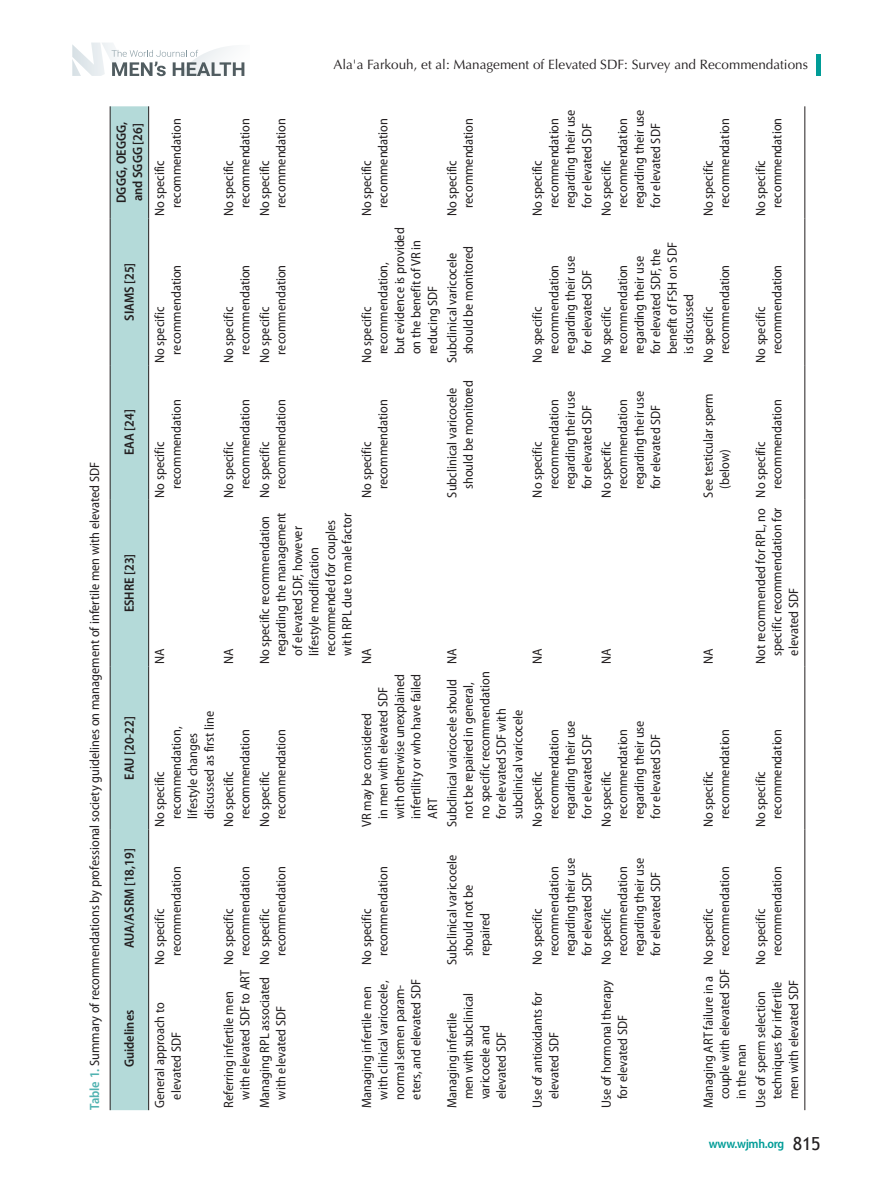
<style>
.page{position:relative;width:893px;height:1191px;background:#fff}
.page>*{position:absolute;margin:0;border:0;box-sizing:border-box;transform-origin:0 0}
.t1{font:semi-condensed 13.5px/16.5px "Myriad Pro";color:#231f20}
.t2{font:600 semi-condensed 13.5px/16.5px "Myriad Pro";color:#231f20}
.t3{font:13.5px "Optima LT Std";color:#231f20}
.t4{font:600 semi-condensed 12.75px "Myriad Pro";letter-spacing:-.025em;color:#009c97}
.s1{font-weight:600;color:#51b3b1}
.s2{font-family:"Trebuchet MS";font-weight:400;font-stretch:normal;font-size:18px;color:#231f20}
</style>
<div class="page">
<div style="left:816px;top:54px;width:5px;height:21px;background:#009c97"></div>
<svg style="left:72px;top:43px;width:173px;height:33px"></svg>
<div style="left:111px;top:106px;width:37px;height:1004px;background:#b4dad9"></div>
<hr style="left:110px;top:967px;width:1px;height:143px;background:#231f20">
<hr style="left:110px;top:829px;width:1px;height:138px;background:#231f20">
<hr style="left:110px;top:666px;width:1px;height:163px;background:#231f20">
<hr style="left:110px;top:500px;width:1px;height:166px;background:#231f20">
<hr style="left:110px;top:365px;width:1px;height:135px;background:#231f20">
<hr style="left:110px;top:218px;width:1px;height:147px;background:#231f20">
<hr style="left:110px;top:106px;width:1px;height:112px;background:#231f20">
<hr style="left:148px;top:967px;width:1px;height:143px;background:#231f20">
<hr style="left:148px;top:829px;width:1px;height:138px;background:#231f20">
<hr style="left:148px;top:666px;width:1px;height:163px;background:#231f20">
<hr style="left:148px;top:500px;width:1px;height:166px;background:#231f20">
<hr style="left:148px;top:365px;width:1px;height:135px;background:#231f20">
<hr style="left:148px;top:218px;width:1px;height:147px;background:#231f20">
<hr style="left:148px;top:106px;width:1px;height:112px;background:#231f20">
<hr style="left:804px;top:967px;width:1px;height:143px;background:#231f20">
<hr style="left:804px;top:829px;width:1px;height:138px;background:#231f20">
<hr style="left:804px;top:666px;width:1px;height:163px;background:#231f20">
<hr style="left:804px;top:500px;width:1px;height:166px;background:#231f20">
<hr style="left:804px;top:365px;width:1px;height:135px;background:#231f20">
<hr style="left:804px;top:218px;width:1px;height:147px;background:#231f20">
<hr style="left:804px;top:106px;width:1px;height:112px;background:#231f20">
<p class="t3" style="left:333px;top:57px;width:476px">Ala'a Farkouh, et al: Management of Elevated SDF: Survey and Recommendations</p>
<p class="t1" style="left:86px;top:1110px;width:649px;rotate:-90deg"><span class="s1">Table 1.</span> Summary of recommendations by professional society guidelines on management of infertile men with elevated SDF</p>
<p class="t2" style="left:113px;top:203px;width:82px;rotate:-90deg">DGGG, OEGGG, and SGGG [26]</p>
<p class="t2" style="left:121px;top:321px;width:60px;rotate:-90deg">SIAMS [25]</p>
<p class="t2" style="left:121px;top:455px;width:47px;rotate:-90deg">EAA [24]</p>
<p class="t2" style="left:121px;top:612px;width:60px;rotate:-90deg">ESHRE [23]</p>
<p class="t2" style="left:121px;top:779px;width:65px;rotate:-90deg">EAU [20-22]</p>
<p class="t2" style="left:121px;top:948px;width:101px;rotate:-90deg">AUA/ASRM [18,19]</p>
<p class="t2" style="left:121px;top:1067px;width:59px;rotate:-90deg">Guidelines</p>
<p class="t1" style="left:151px;top:208px;width:91px;text-indent:-9px;rotate:-90deg">No specific recommendation</p>
<p class="t1" style="left:151px;top:354px;width:91px;text-indent:-9px;rotate:-90deg">No specific recommendation</p>
<p class="t1" style="left:151px;top:489px;width:91px;text-indent:-9px;rotate:-90deg">No specific recommendation</p>
<p class="t1" style="left:220px;top:208px;width:91px;text-indent:-9px;rotate:-90deg">No specific recommendation</p>
<p class="t1" style="left:220px;top:354px;width:91px;text-indent:-9px;rotate:-90deg">No specific recommendation</p>
<p class="t1" style="left:220px;top:489px;width:91px;text-indent:-9px;rotate:-90deg">No specific recommendation</p>
<p class="t1" style="left:151px;top:664px;width:17px;rotate:-90deg">NA</p>
<p class="t1" style="left:220px;top:664px;width:17px;rotate:-90deg">NA</p>
<p class="t1" style="left:151px;top:818px;width:109px;text-indent:-9px;rotate:-90deg">No specific recommendation, lifestyle changes discussed as first line</p>
<p class="t1" style="left:220px;top:818px;width:91px;text-indent:-9px;rotate:-90deg">No specific recommendation</p>
<p class="t1" style="left:256px;top:208px;width:91px;text-indent:-9px;rotate:-90deg">No specific recommendation</p>
<p class="t1" style="left:256px;top:354px;width:91px;text-indent:-9px;rotate:-90deg">No specific recommendation</p>
<p class="t1" style="left:256px;top:489px;width:91px;text-indent:-9px;rotate:-90deg">No specific recommendation</p>
<p class="t1" style="left:256px;top:655px;width:145px;text-indent:-9px;rotate:-90deg">No specific recommendation regarding the management of elevated SDF, however lifestyle modification recommended for couples with RPL due to male factor</p>
<p class="t1" style="left:256px;top:818px;width:91px;text-indent:-9px;rotate:-90deg">No specific recommendation</p>
<p class="t1" style="left:358px;top:208px;width:91px;text-indent:-9px;rotate:-90deg">No specific recommendation</p>
<p class="t1" style="left:443px;top:208px;width:91px;text-indent:-9px;rotate:-90deg">No specific recommendation</p>
<p class="t1" style="left:358px;top:354px;width:129px;text-indent:-9px;rotate:-90deg">No specific recommendation,<br>but evidence is provided on the benefit of VR in reducing SDF</p>
<p class="t1" style="left:443px;top:354px;width:110px;text-indent:-9px;rotate:-90deg">Subclinical varicocele should be monitored</p>
<p class="t1" style="left:358px;top:489px;width:91px;text-indent:-9px;rotate:-90deg">No specific recommendation</p>
<p class="t1" style="left:443px;top:489px;width:110px;text-indent:-9px;rotate:-90deg">Subclinical varicocele should be monitored</p>
<p class="t1" style="left:529px;top:208px;width:100px;text-indent:-9px;rotate:-90deg">No specific recommendation regarding their use for elevated SDF</p>
<p class="t1" style="left:598px;top:208px;width:100px;text-indent:-9px;rotate:-90deg">No specific recommendation regarding their use for elevated SDF</p>
<p class="t1" style="left:529px;top:354px;width:100px;text-indent:-9px;rotate:-90deg">No specific recommendation regarding their use for elevated SDF</p>
<p class="t1" style="left:598px;top:354px;width:114px;text-indent:-9px;rotate:-90deg">No specific recommendation regarding their use for elevated SDF, the benefit of FSH on SDF is discussed</p>
<p class="t1" style="left:529px;top:489px;width:100px;text-indent:-9px;rotate:-90deg">No specific recommendation regarding their use for elevated SDF</p>
<p class="t1" style="left:598px;top:489px;width:100px;text-indent:-9px;rotate:-90deg">No specific recommendation regarding their use for elevated SDF</p>
<p class="t1" style="left:358px;top:664px;width:17px;rotate:-90deg">NA</p>
<p class="t1" style="left:358px;top:818px;width:147px;text-indent:-9px;rotate:-90deg">VR may be considered<br>in men with elevated SDF with otherwise unexplained infertility or who have failed<br>ART</p>
<p class="t1" style="left:443px;top:664px;width:17px;rotate:-90deg">NA</p>
<p class="t1" style="left:443px;top:818px;width:149px;text-indent:-9px;rotate:-90deg">Subclinical varicocele should not be repaired in general, no specific recommendation for elevated SDF with subclinical varicocele</p>
<p class="t1" style="left:529px;top:664px;width:17px;rotate:-90deg">NA</p>
<p class="t1" style="left:598px;top:664px;width:17px;rotate:-90deg">NA</p>
<p class="t1" style="left:529px;top:818px;width:100px;text-indent:-9px;rotate:-90deg">No specific recommendation regarding their use for elevated SDF</p>
<p class="t1" style="left:598px;top:818px;width:100px;text-indent:-9px;rotate:-90deg">No specific recommendation regarding their use for elevated SDF</p>
<p class="t1" style="left:700px;top:208px;width:91px;text-indent:-9px;rotate:-90deg">No specific recommendation</p>
<p class="t1" style="left:700px;top:354px;width:91px;text-indent:-9px;rotate:-90deg">No specific recommendation</p>
<p class="t1" style="left:700px;top:489px;width:97px;text-indent:-9px;rotate:-90deg">See testicular sperm (below)</p>
<p class="t1" style="left:700px;top:664px;width:17px;rotate:-90deg">NA</p>
<p class="t1" style="left:700px;top:818px;width:91px;text-indent:-9px;rotate:-90deg">No specific recommendation</p>
<p class="t1" style="left:752px;top:208px;width:91px;text-indent:-9px;rotate:-90deg">No specific recommendation</p>
<p class="t1" style="left:752px;top:354px;width:91px;text-indent:-9px;rotate:-90deg">No specific recommendation</p>
<p class="t1" style="left:752px;top:489px;width:91px;text-indent:-9px;rotate:-90deg">No specific recommendation</p>
<p class="t1" style="left:752px;top:655px;width:150px;text-align:justify;text-indent:-9px;rotate:-90deg">Not recommended for RPL, no specific recommendation for elevated SDF</p>
<p class="t1" style="left:752px;top:818px;width:91px;text-indent:-9px;rotate:-90deg">No specific recommendation</p>
<p class="t1" style="left:151px;top:956px;width:91px;text-indent:-9px;rotate:-90deg">No specific recommendation</p>
<p class="t1" style="left:151px;top:1099px;width:98px;text-indent:-9px;rotate:-90deg">General approach to elevated SDF</p>
<p class="t1" style="left:220px;top:956px;width:91px;text-indent:-9px;rotate:-90deg">No specific recommendation</p>
<p class="t1" style="left:220px;top:1099px;width:131px;text-indent:-9px;rotate:-90deg">Referring infertile men with elevated SDF to ART</p>
<p class="t1" style="left:256px;top:956px;width:91px;text-indent:-9px;rotate:-90deg">No specific recommendation</p>
<p class="t1" style="left:256px;top:1099px;width:124px;text-indent:-9px;rotate:-90deg">Managing RPL associated with elevated SDF</p>
<p class="t1" style="left:358px;top:956px;width:91px;text-indent:-9px;rotate:-90deg">No specific recommendation</p>
<p class="t1" style="left:358px;top:1099px;width:122px;text-indent:-9px;rotate:-90deg">Managing infertile men with clinical varicocele, normal semen param&shy;eters, and elevated SDF</p>
<p class="t1" style="left:443px;top:956px;width:103px;text-indent:-9px;rotate:-90deg">Subclinical varicocele should not be repaired</p>
<p class="t1" style="left:443px;top:1099px;width:108px;text-indent:-9px;rotate:-90deg">Managing infertile men with subclinical varicocele and elevated SDF</p>
<p class="t1" style="left:529px;top:956px;width:100px;text-indent:-9px;rotate:-90deg">No specific recommendation regarding their use for elevated SDF</p>
<p class="t1" style="left:529px;top:1099px;width:109px;text-indent:-9px;rotate:-90deg">Use of antioxidants for elevated SDF</p>
<p class="t1" style="left:598px;top:956px;width:100px;text-indent:-9px;rotate:-90deg">No specific recommendation regarding their use for elevated SDF</p>
<p class="t1" style="left:598px;top:1099px;width:121px;text-indent:-9px;rotate:-90deg">Use of hormonal therapy for elevated SDF</p>
<p class="t1" style="left:700px;top:956px;width:91px;text-indent:-9px;rotate:-90deg">No specific recommendation</p>
<p class="t1" style="left:700px;top:1099px;width:132px;text-indent:-9px;rotate:-90deg">Managing ART failure in a couple with elevated SDF in the man</p>
<p class="t1" style="left:752px;top:956px;width:91px;text-indent:-9px;rotate:-90deg">No specific recommendation</p>
<p class="t1" style="left:752px;top:1099px;width:121px;text-indent:-9px;rotate:-90deg">Use of sperm selection techniques for infertile men with elevated SDF</p>
<p class="t4" style="left:709px;top:1135px;width:113px">www.wjmh.org <span class="s2">815</span></p>
</div>
